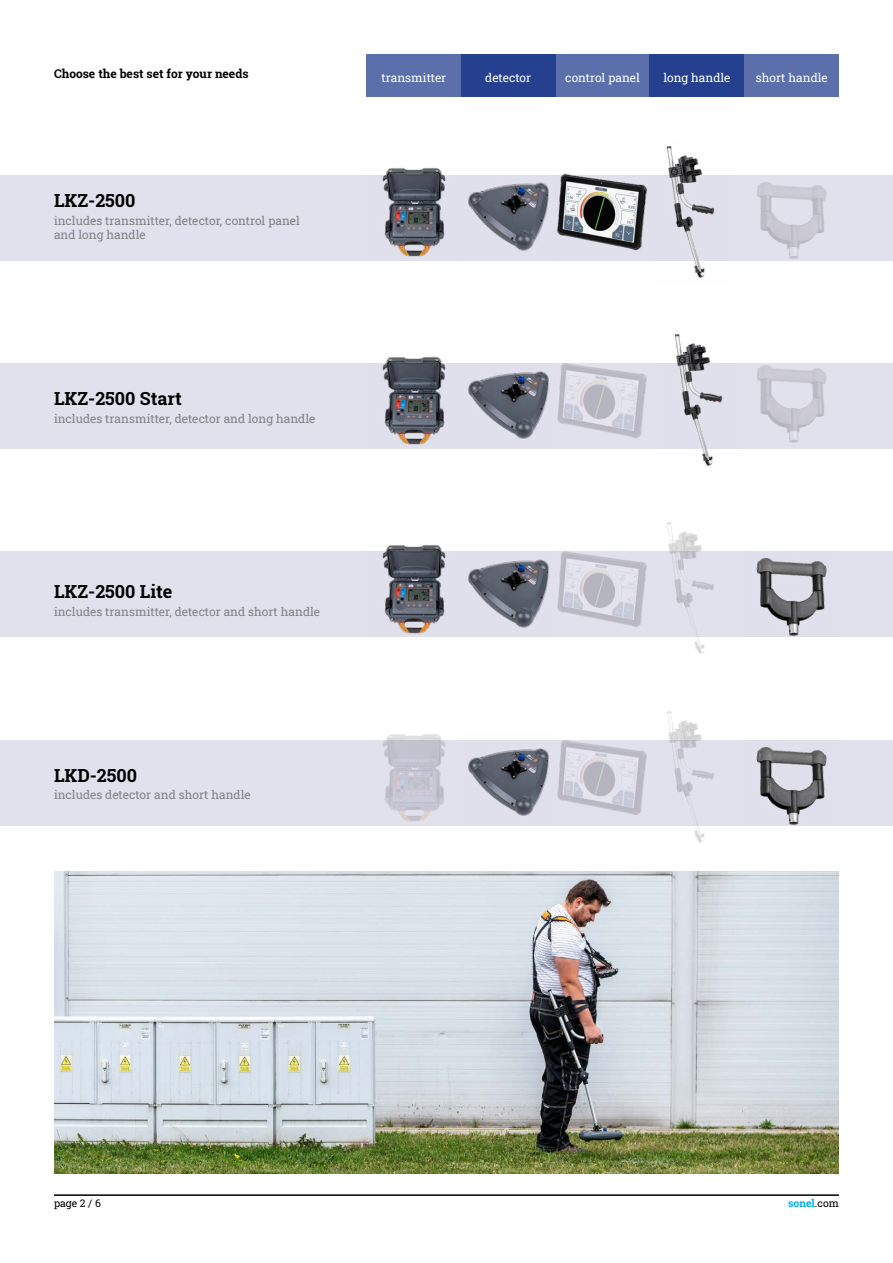
<style>
.page{position:relative;width:893px;height:1263px;background:#fff}
.page>*{position:absolute;margin:0;border:0;box-sizing:border-box;transform-origin:0 0}
.nazwa_produktu1{font:700 18px "Roboto Slab";color:#000}
.nazwa_miernika_-_top_black{font:12px/14.4px "Roboto Slab";color:#808285}
.indeks{font:12px "Roboto Slab";color:#fff}
.nazwa_miernika_-_top_black-2{font:700 12px "Roboto Slab";color:#000}
.t1{font:700 10.5px "Roboto Slab";color:#00aeef}
.t2{font:10.5px "Roboto Slab";color:#000}
.s1{font-weight:400;color:#000}
</style>
<div class="page">
<hr style="left:54px;top:1194px;width:785px;height:2px;background:#000">
<div style="left:0;top:552px;width:893px;height:85px;background:#e1e0ed"></div>
<div style="left:0;top:175px;width:893px;height:85px;background:#e1e0ed"></div>
<div style="left:0;top:363px;width:893px;height:86px;background:#e1e0ed"></div>
<div style="left:0;top:740px;width:893px;height:85px;background:#e1e0ed"></div>
<img style="left:367px;top:544px;width:282px;height:90px">
<img style="left:382px;top:167px;width:266px;height:90px">
<img style="left:382px;top:356px;width:265px;height:89px">
<img style="left:383px;top:734px;width:264px;height:87px">
<img style="left:745px;top:551px;width:94px;height:85px">
<img style="left:745px;top:182px;width:94px;height:79px">
<img style="left:757px;top:365px;width:70px;height:78px">
<img style="left:650px;top:522px;width:79px;height:132px">
<img style="left:650px;top:146px;width:79px;height:132px">
<img style="left:674px;top:334px;width:49px;height:132px">
<img style="left:650px;top:711px;width:79px;height:132px">
<img style="left:745px;top:746px;width:94px;height:80px">
<div style="left:367px;top:54px;width:94px;height:43px;background:#5b6fab"></div>
<div style="left:745px;top:54px;width:94px;height:43px;background:#5b6fab"></div>
<div style="left:555px;top:54px;width:95px;height:43px;background:#5b6fab"></div>
<div style="left:461px;top:54px;width:94px;height:43px;background:#25408f"></div>
<div style="left:650px;top:54px;width:94px;height:43px;background:#25408f"></div>
<img style="left:54px;top:871px;width:785px;height:302px">
<hr style="left:892px;top:500px;width:1px;height:673px;background:#e6e7e8">
<p class="nazwa_miernika_-_top_black-2" style="left:54px;top:66px;width:196px">Choose the best set for your needs</p>
<p class="indeks" style="left:381px;top:69px;width:66px">transmitter</p>
<p class="indeks" style="left:485px;top:69px;width:47px">detector</p>
<p class="indeks" style="left:565px;top:69px;width:76px">control panel</p>
<p class="indeks" style="left:663px;top:69px;width:69px">long handle</p>
<p class="indeks" style="left:756px;top:69px;width:73px">short handle</p>
<p class="nazwa_produktu1" style="left:54px;top:188px;width:83px">LKZ-2500</p>
<p class="nazwa_miernika_-_top_black" style="left:54px;top:213px;width:247px">includes transmitter, detector, control panel and long handle</p>
<p class="nazwa_produktu1" style="left:54px;top:386px;width:129px">LKZ-2500 Start</p>
<p class="nazwa_miernika_-_top_black" style="left:54px;top:411px;width:263px">includes transmitter, detector and long handle</p>
<p class="nazwa_produktu1" style="left:54px;top:579px;width:120px">LKZ-2500 Lite</p>
<p class="nazwa_miernika_-_top_black" style="left:54px;top:604px;width:268px">includes transmitter, detector and short handle</p>
<p class="nazwa_produktu1" style="left:54px;top:763px;width:85px">LKD-2500</p>
<p class="nazwa_miernika_-_top_black" style="left:54px;top:787px;width:198px">includes detector and short handle</p>
<p class="t2" style="left:54px;top:1196px;width:48px">page 2 / 6</p>
<p class="t1" style="left:788px;top:1196px;width:52px">sonel<span class="s1">.com</span></p>
</div>
